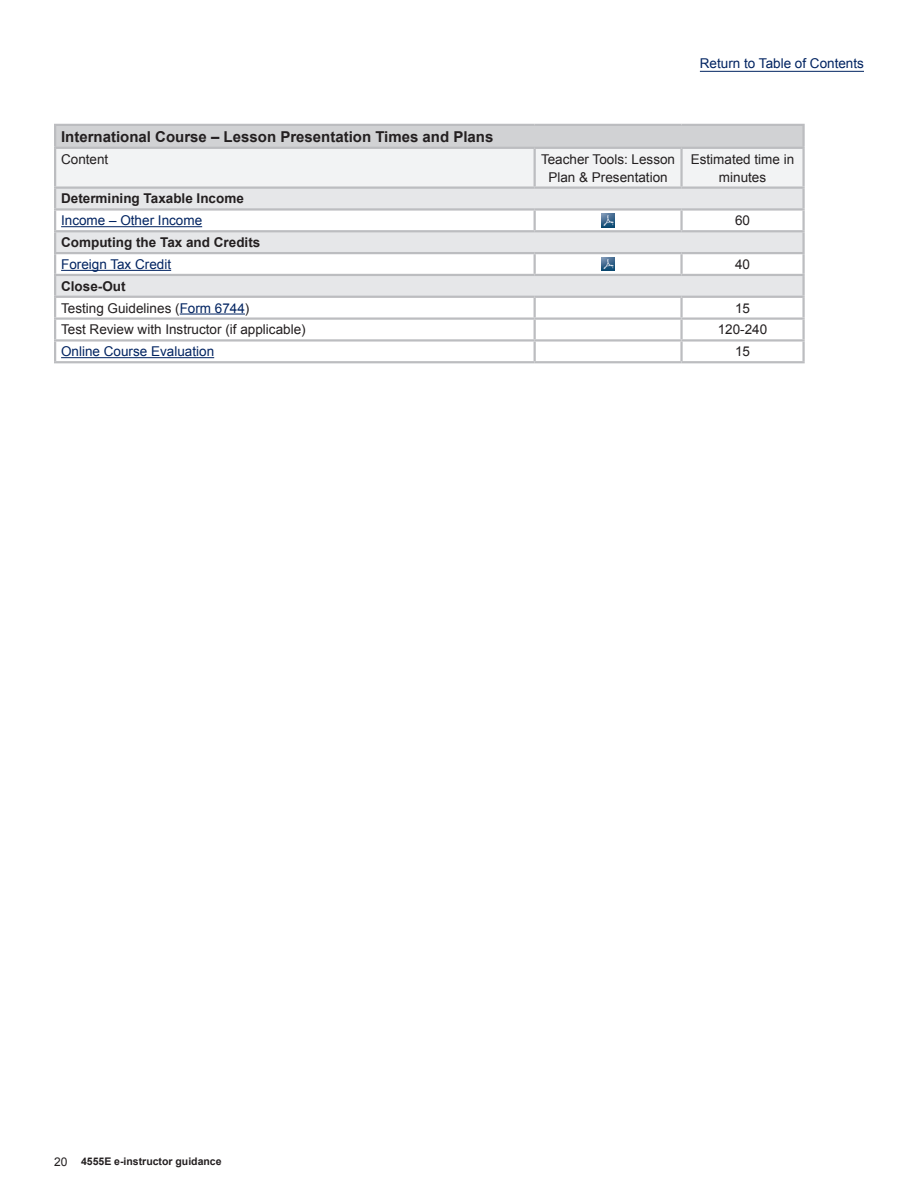
<style>
.page{position:relative;width:918px;height:1188px;background:#fff}
.page>*{position:absolute;margin:0;border:0;box-sizing:border-box;transform-origin:0 0}
.topic_-_chart{font:700 15px "Arial";color:#231f20}
.text{font:13.5px/18px "Arial";color:#231f20;text-align:center}
.text-2{font:700 13.5px "Arial";color:#231f20}
.text-3{font:13.5px "Arial";color:#002361}
.hyperlink_text{font:13.5px "Arial";color:#002361}
.t1{font:700 10.5px "Arial";color:#231f20}
.s1{color:#002361}
.s2{font-weight:400;font-size:12px}
</style>
<div class="page">
<div style="left:55px;top:125px;width:749px;height:23px;background:#d1d2d4"></div>
<svg style="left:56px;top:232px;width:746px;height:64px;fill:#e6e7e9"></svg>
<hr style="left:54px;top:124px;width:481px;height:2px;background:#bcbdc0">
<hr style="left:54px;top:126px;width:2px;height:21px;background:#bcbdc0">
<hr style="left:535px;top:124px;width:147px;height:2px;background:#bcbdc0">
<hr style="left:682px;top:124px;width:123px;height:2px;background:#bcbdc0">
<hr style="left:802px;top:126px;width:3px;height:21px;background:#bcbdc0">
<hr style="left:54px;top:147px;width:481px;height:2px;background:#bcbdc0">
<hr style="left:535px;top:147px;width:147px;height:2px;background:#bcbdc0">
<hr style="left:682px;top:147px;width:123px;height:2px;background:#bcbdc0">
<hr style="left:802px;top:149px;width:3px;height:37px;background:#bcbdc0">
<hr style="left:682px;top:186px;width:123px;height:3px;background:#bcbdc0">
<hr style="left:802px;top:189px;width:3px;height:19px;background:#bcbdc0">
<svg style="left:54px;top:148px;width:750px;height:82px"></svg>
<hr style="left:682px;top:208px;width:123px;height:3px;background:#bcbdc0">
<hr style="left:680px;top:211px;width:3px;height:19px;background:#bcbdc0">
<hr style="left:802px;top:211px;width:3px;height:19px;background:#bcbdc0">
<hr style="left:54px;top:230px;width:481px;height:2px;background:#bcbdc0">
<hr style="left:54px;top:232px;width:2px;height:20px;background:#bcbdc0">
<hr style="left:535px;top:230px;width:147px;height:2px;background:#bcbdc0">
<hr style="left:682px;top:230px;width:123px;height:2px;background:#bcbdc0">
<hr style="left:802px;top:232px;width:3px;height:20px;background:#bcbdc0">
<hr style="left:54px;top:252px;width:481px;height:2px;background:#bcbdc0">
<hr style="left:54px;top:254px;width:2px;height:20px;background:#bcbdc0">
<hr style="left:535px;top:252px;width:147px;height:2px;background:#bcbdc0">
<hr style="left:534px;top:254px;width:2px;height:20px;background:#bcbdc0">
<hr style="left:682px;top:252px;width:123px;height:2px;background:#bcbdc0">
<hr style="left:680px;top:254px;width:3px;height:20px;background:#bcbdc0">
<hr style="left:802px;top:254px;width:3px;height:20px;background:#bcbdc0">
<hr style="left:54px;top:274px;width:481px;height:2px;background:#bcbdc0">
<hr style="left:54px;top:276px;width:2px;height:20px;background:#bcbdc0">
<hr style="left:535px;top:274px;width:147px;height:2px;background:#bcbdc0">
<hr style="left:682px;top:274px;width:123px;height:2px;background:#bcbdc0">
<hr style="left:802px;top:276px;width:3px;height:20px;background:#bcbdc0">
<hr style="left:54px;top:296px;width:481px;height:2px;background:#bcbdc0">
<hr style="left:535px;top:296px;width:147px;height:2px;background:#bcbdc0">
<hr style="left:682px;top:296px;width:123px;height:2px;background:#bcbdc0">
<hr style="left:680px;top:298px;width:3px;height:19px;background:#bcbdc0">
<hr style="left:802px;top:298px;width:3px;height:19px;background:#bcbdc0">
<hr style="left:54px;top:317px;width:481px;height:3px;background:#bcbdc0">
<hr style="left:535px;top:317px;width:147px;height:3px;background:#bcbdc0">
<hr style="left:682px;top:317px;width:123px;height:3px;background:#bcbdc0">
<hr style="left:680px;top:320px;width:3px;height:19px;background:#bcbdc0">
<hr style="left:802px;top:320px;width:3px;height:19px;background:#bcbdc0">
<hr style="left:54px;top:339px;width:481px;height:3px;background:#bcbdc0">
<svg style="left:54px;top:298px;width:2px;height:63px"></svg>
<hr style="left:535px;top:339px;width:147px;height:3px;background:#bcbdc0">
<svg style="left:534px;top:298px;width:2px;height:63px"></svg>
<hr style="left:682px;top:339px;width:123px;height:3px;background:#bcbdc0">
<hr style="left:680px;top:342px;width:3px;height:19px;background:#bcbdc0">
<hr style="left:802px;top:342px;width:3px;height:19px;background:#bcbdc0">
<hr style="left:54px;top:361px;width:481px;height:2px;background:#bcbdc0">
<hr style="left:535px;top:361px;width:147px;height:2px;background:#bcbdc0">
<hr style="left:682px;top:361px;width:123px;height:2px;background:#bcbdc0">
<hr style="left:61px;top:226px;width:141px;height:1px;background:#002361">
<img style="left:601px;top:214px;width:14px;height:13px">
<hr style="left:61px;top:270px;width:110px;height:1px;background:#002361">
<img style="left:601px;top:257px;width:14px;height:14px">
<hr style="left:180px;top:314px;width:65px;height:1px;background:#002361">
<hr style="left:61px;top:357px;width:153px;height:1px;background:#002361">
<hr style="left:700px;top:71px;width:164px;height:1px;background:#002361">
<p class="hyperlink_text" style="left:700px;top:55px;width:166px">Return to Table of Contents</p>
<p class="topic_-_chart" style="left:61px;top:127px;width:434px">International Course – Lesson Presentation Times and Plans</p>
<p class="text" style="left:61px;top:150px;width:49px">Content</p>
<p class="text" style="left:541px;top:150px;width:136px">Teacher Tools: Lesson<br>Plan &amp; Presentation</p>
<p class="text" style="left:691px;top:150px;width:105px">Estimated time in minutes</p>
<p class="text-2" style="left:61px;top:190px;width:184px">Determining Taxable Income</p>
<p class="text-3" style="left:61px;top:212px;width:143px">Income – Other Income</p>
<p class="text" style="left:735px;top:212px;width:17px">60</p>
<p class="text-2" style="left:61px;top:233px;width:201px">Computing the Tax and Credits</p>
<p class="text-3" style="left:61px;top:255px;width:112px">Foreign Tax Credit</p>
<p class="text" style="left:735px;top:255px;width:17px">40</p>
<p class="text-2" style="left:61px;top:277px;width:66px">Close-Out</p>
<p class="text" style="left:61px;top:299px;width:190px">Testing Guidelines (<span class="s1">Form 6744</span>)</p>
<p class="text" style="left:735px;top:299px;width:17px">15</p>
<p class="text" style="left:61px;top:321px;width:246px">Test Review with Instructor (if applicable)</p>
<p class="text" style="left:718px;top:321px;width:51px">120-240</p>
<p class="text-3" style="left:61px;top:343px;width:155px">Online Course Evaluation</p>
<p class="text" style="left:735px;top:343px;width:17px">15</p>
<p class="t1" style="left:54px;top:1155px;width:169px"><span class="s2">20</span> 4555E e-instructor guidance</p>
</div>
